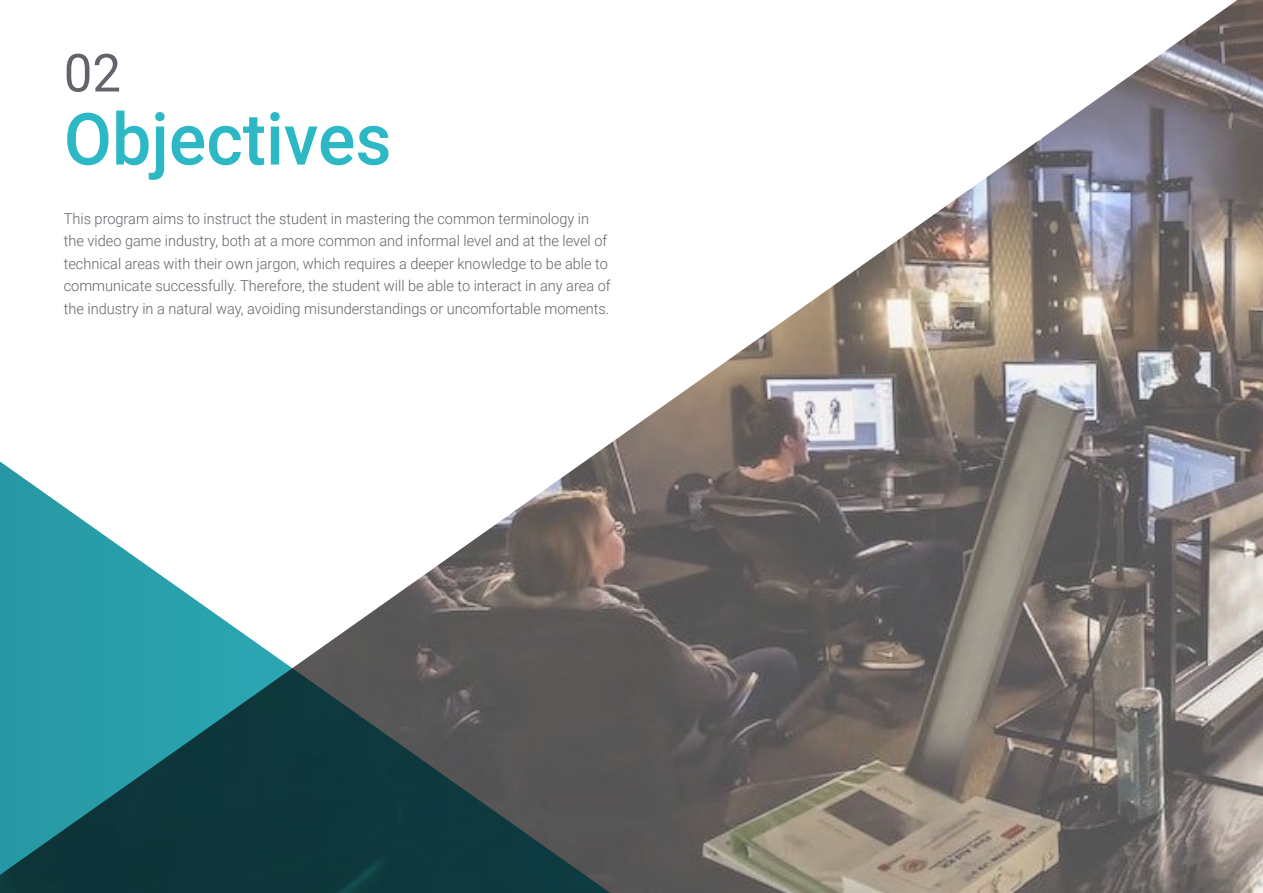
<style>
.page{position:relative;width:1263px;height:893px;background:#fff}
.page>*{position:absolute;margin:0;border:0;box-sizing:border-box;transform-origin:0 0}
.t1{font:500 72px "Roboto";color:#2db8c5}
.t2{font:52.5px "Roboto";color:#61646a}
.t3{font:300 15px/22.5px "Roboto";color:#61646a}
</style>
<div class="page">
<img style="left:606px;top:0;width:657px;height:893px">
<svg style="left:0;top:446px;width:640px;height:447px"></svg>
<h2 class="t2" style="left:64px;top:36px;width:59px">02</h2>
<h1 class="t1" style="left:64px;top:89px;width:329px">Objectives</h1>
<p class="t3" style="left:64px;top:207px;width:548px">This program aims to instruct the student in mastering the common terminology in the video game industry, both at a more common and informal level and at the level of technical areas with their own jargon, which requires a deeper knowledge to be able to communicate successfully. Therefore, the student will be able to interact in any area of the industry in a natural way, avoiding misunderstandings or uncomfortable moments.</p>
</div>
